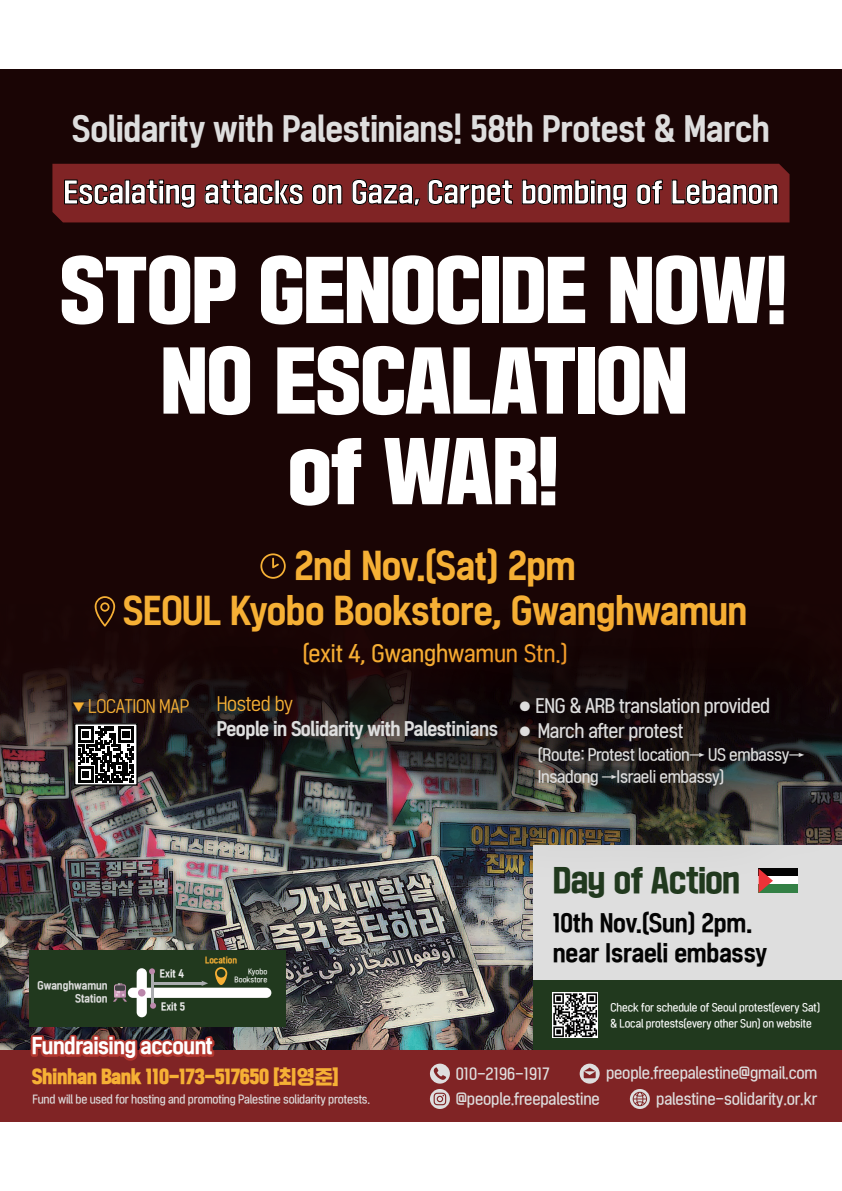
<style>
.page{position:relative;width:842px;height:1191px;background:#fff}
.page>*{position:absolute;margin:0;border:0;box-sizing:border-box;transform-origin:0 0}
.t1{font:73.7px/90.5px "SD Gyeokdong G207 Bk";letter-spacing:-.015em;color:#fff;text-align:center}
.t2{font:38.6px/45.6px "HGG Gothicssi P80 g";letter-spacing:-.015em;color:#f6b035;text-align:center}
.t3{font:35.1px "HGG Gothicssi P80 g";letter-spacing:-.01em;color:#dedede}
.t4{font:29.5px "SD Gyeokdong G206 Hv";letter-spacing:-.015em;color:#21391e}
.t5{font:26.7px "SD Gyeokdong G206 Hv";letter-spacing:-.01em;color:#fff}
.t6{font:25.3px/30.2px "HGG Gothicssi P80 g";letter-spacing:-.01em;color:#030303}
.t7{font:23.9px "HGG Gothicssi P60 g";letter-spacing:-.005em;color:#f6b035}
.t8{font:22.7px "HGG Gothicssi 80 g";letter-spacing:-.02em;color:#fff}
.t9{font:20.3px "HGG Gothicssi 99 g";letter-spacing:-.02em;color:#f6b035}
.t10{font:19.6px "HGG Gothicssi P60 g";letter-spacing:-.02em;color:#dedede}
.t11{font:19.6px "HGG Gothicssi P80 g";letter-spacing:-.02em;color:#dedede}
.t12{font:19.6px "HGG Gothicssi P40 g";letter-spacing:-.02em;color:#f6b035}
.t13{font:18.2px "HGG Gothicssi P40 g";letter-spacing:-.02em;color:#f6b035}
.t14{font:16.8px/21.8px "HGG Gothicssi P60 g";letter-spacing:-.02em;color:#dedede}
.t15{font:16.3px "HGG Gothicssi 60 g";letter-spacing:-.01em;color:#dedede}
.t16{font:11.9px "HGG Gothicssi 60 g";letter-spacing:-.02em;color:#dedede}
.t17{font:11.2px/15.6px "HGG Gothicssi 60 g";letter-spacing:-.01em;color:#fff}
.t18{font:11.2px/13.5px "HGG Gothicssi 80 g";color:#dedede;text-align:right}
.t19{font:10.8px "HGG Gothicssi 80 g";color:#ededed}
.t20{font:9.1px "HGG Gothicssi 80 g";color:#f6b035}
.t21{font:7.7px/8.4px "HGG Gothicssi 60 g";letter-spacing:.005em;color:#fff;text-align:right}
.s1{font-size:12.3px}
.s2{font-size:12.6px}
</style>
<div class="page">
<div style="left:0;top:69px;width:842px;height:1052px;background:#1a0505"></div>
<img style="left:0;top:605px;width:842px;height:445px">
<div style="left:52px;top:164px;width:737px;height:58px;background:#802425"></div>
<div style="left:533px;top:845px;width:309px;height:135px;background:#dedede"></div>
<div style="left:533px;top:980px;width:309px;height:69px;background:#21391e"></div>
<img style="left:552px;top:992px;width:45px;height:45px">
<div style="left:758px;top:885px;width:40px;height:8px;background:#338045"></div>
<svg style="left:758px;top:888px;width:7px;height:5px"></svg>
<svg style="left:64px;top:179px;width:60px;height:26px;background:#601b1c"></svg>
<div style="left:125px;top:180px;width:5px;height:24px;border:1px solid #030303"></div>
<svg style="left:131px;top:179px;width:65px;height:30px;background:#631c1d"></svg>
<svg style="left:204px;top:179px;width:100px;height:26px;background:#611b1c"></svg>
<svg style="left:312px;top:183px;width:31px;height:22px"></svg>
<svg style="left:351px;top:179px;width:70px;height:27px;background:#641c1d"></svg>
<svg style="left:427px;top:179px;width:86px;height:30px;background:#661d1d"></svg>
<svg style="left:521px;top:179px;width:106px;height:30px;background:#641c1d"></svg>
<svg style="left:636px;top:179px;width:27px;height:26px"></svg>
<svg style="left:671px;top:179px;width:107px;height:26px;background:#621c1c"></svg>
<svg style="left:260px;top:553px;width:26px;height:26px"></svg>
<svg style="left:94px;top:596px;width:21px;height:30px"></svg>
<img style="left:133px;top:616px;width:282px;height:204px">
<img style="left:154px;top:636px;width:261px;height:163px">
<img style="left:174px;top:656px;width:241px;height:123px">
<img style="left:194px;top:671px;width:221px;height:93px">
<img style="left:415px;top:605px;width:427px;height:283px">
<img style="left:436px;top:615px;width:406px;height:252px">
<img style="left:457px;top:635px;width:385px;height:211px">
<img style="left:478px;top:656px;width:364px;height:169px">
<img style="left:496px;top:671px;width:332px;height:138px">
<div style="left:0;top:1050px;width:842px;height:71px;background:#802425"></div>
<svg style="left:430px;top:1089px;width:20px;height:20px"></svg>
<svg style="left:630px;top:1089px;width:20px;height:20px"></svg>
<svg style="left:580px;top:1063px;width:20px;height:20px"></svg>
<svg style="left:430px;top:1063px;width:20px;height:20px"></svg>
<svg style="left:29px;top:1032px;width:188px;height:29px"></svg>
<div style="left:29px;top:949px;width:257px;height:77px;background:#21391e"></div>
<svg style="left:113px;top:983px;width:14px;height:18px"></svg>
<div style="left:128px;top:987px;width:143px;height:11px;background:#fff;border-radius:5px"></div>
<div style="left:137px;top:968px;width:10px;height:49px;background:#fff;border-radius:5px"></div>
<div style="left:138px;top:989px;width:8px;height:7px;background:#bb88ab;border-radius:50%"></div>
<hr style="left:151px;top:971px;width:2px;height:35px;background:#aaacaf">
<hr style="left:152px;top:982px;width:51px;height:2px;background:#aaacaf">
<svg style="left:201px;top:980px;width:7px;height:6px"></svg>
<svg style="left:215px;top:967px;width:12px;height:18px"></svg>
<svg style="left:150px;top:1002px;width:6px;height:6px"></svg>
<svg style="left:149px;top:968px;width:6px;height:6px"></svg>
<div style="left:74px;top:723px;width:64px;height:62px;border:1px solid #030303"></div>
<svg style="left:76px;top:725px;width:59px;height:59px"></svg>
<svg style="left:78px;top:726px;width:56px;height:56px;background:#525252"></svg>
<h3 class="t3" style="left:72px;top:110px;width:699px">Solidarity with Palestinians! 58th Protest &amp; March</h3>
<h3 class="t5" style="left:63px;top:178px;width:717px">Escalating attacks on Gaza, Carpet bombing of Lebanon</h3>
<h1 class="t1" style="left:60px;top:248px;width:730px">STOP GENOCIDE NOW!<br>NO ESCALATION<br>of WAR!</h1>
<h2 class="t2" style="left:123px;top:544px;width:626px">2nd Nov.(Sat) 2pm<br>SEOUL Kyobo Bookstore, Gwanghwamun</h2>
<h3 class="t7" style="left:302px;top:640px;width:267px">(exit 4, Gwanghwamun Stn.)</h3>
<p class="t12" style="left:217px;top:693px;width:78px">Hosted by</p>
<p class="t11" style="left:217px;top:718px;width:283px">People in Solidarity with Palestinians</p>
<p class="t10" style="left:519px;top:695px;width:253px"><span class="s1">●</span> ENG &amp; ARB translation provided</p>
<p class="t10" style="left:519px;top:720px;width:166px"><span class="s1">●</span> March after protest</p>
<p class="t14" style="left:538px;top:744px;width:268px">(Route: Protest location→ US embassy→<br>Insadong →Israeli embassy)</p>
<p class="t13" style="left:73px;top:697px;width:118px"><span class="s2">▼</span> LOCATION MAP</p>
<p class="t18" style="left:38px;top:979px;width:72px">Gwanghwamun<br>Station</p>
<p class="t20" style="left:205px;top:955px;width:34px">Location</p>
<p class="t19" style="left:160px;top:967px;width:26px">Exit 4</p>
<p class="t21" style="left:235px;top:967px;width:34px">Kyobo<br>Bookstore</p>
<p class="t19" style="left:161px;top:1001px;width:25px">Exit 5</p>
<h3 class="t8" style="left:32px;top:1034px;width:183px">Fundraising account</h3>
<h3 class="t4" style="left:553px;top:865px;width:189px">Day of Action</h3>
<h3 class="t6" style="left:553px;top:908px;width:216px">10th Nov.(Sun) 2pm. near Israeli embassy</h3>
<p class="t17" style="left:610px;top:999px;width:211px">Check for schedule of Seoul protest(every Sat) &amp; Local protests(every other Sun) on website</p>
<p class="t9" style="left:32px;top:1065px;width:308px">Shinhan Bank 110-173-517650 [최영준]</p>
<p class="t15" style="left:456px;top:1065px;width:95px">010-2196-1917</p>
<p class="t15" style="left:606px;top:1064px;width:213px">people.freepalestine@gmail.com</p>
<p class="t16" style="left:33px;top:1092px;width:339px">Fund will be used for hosting and promoting Palestine solidarity protests.</p>
<p class="t15" style="left:456px;top:1090px;width:146px">@people.freepalestine</p>
<p class="t15" style="left:656px;top:1090px;width:163px">palestine-solidarity.or.kr</p>
</div>
